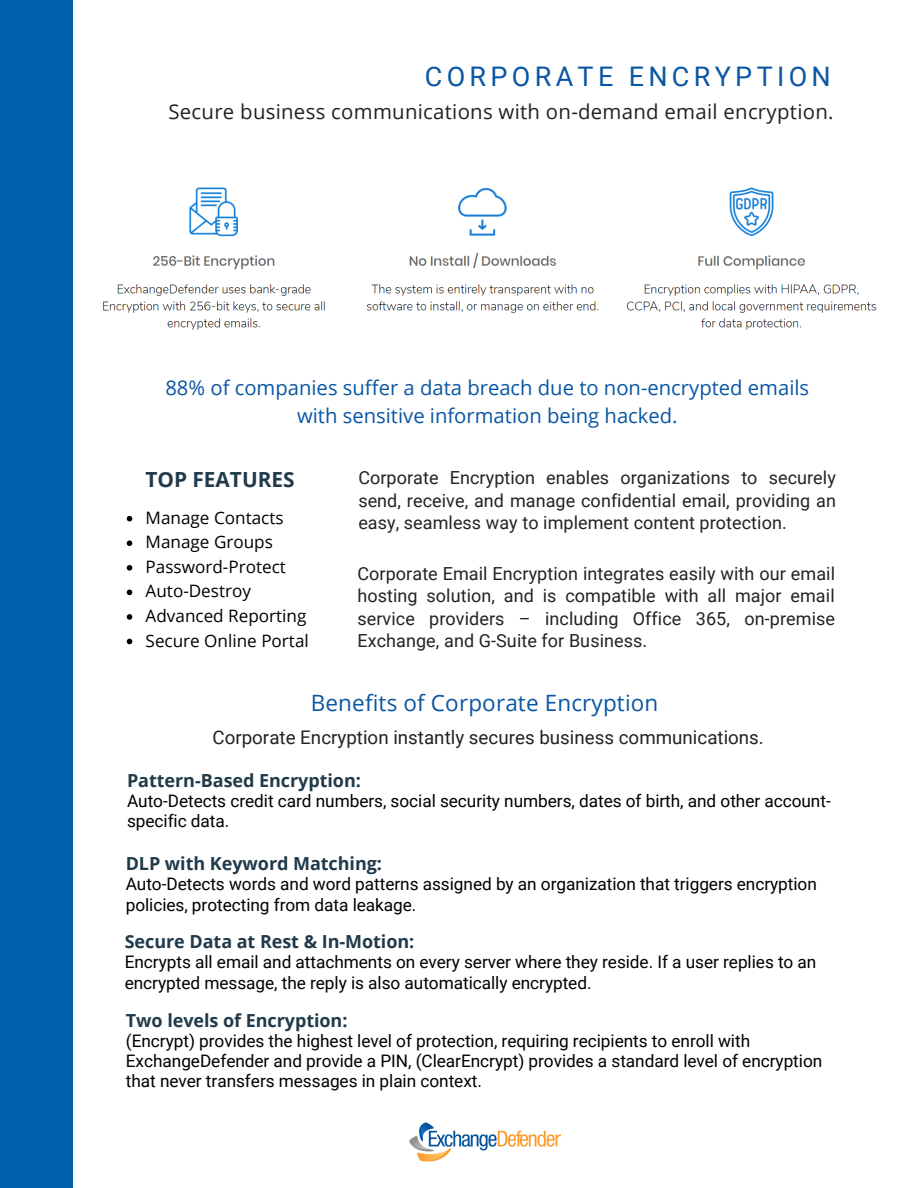
<style>
.page{position:relative;width:918px;height:1188px;background:#fff}
.page>*{position:absolute;margin:0;border:0;box-sizing:border-box;transform-origin:0 0}
.t1{font:27px "Roboto";letter-spacing:.16em;color:#0956a4}
.t2{font:22.5px "Open Sans";letter-spacing:.005em;color:#0956a4}
.t3{font:700 20.85px "Open Sans";color:#203a4b}
.t4{font:20.4px "Open Sans";letter-spacing:.015em;color:#222220}
.t5{font:20.25px/28.2px "Open Sans";color:#0956a4;text-align:center}
.t6{font:18.75px "Roboto";color:#222325}
.t7{font:18px/22.5px "Roboto";letter-spacing:.005em;color:#222325;text-align:justify}
.t8{font:700 18px "Open Sans";letter-spacing:-.005em;color:#203a4b}
.t9{font:17.25px/20.2px "Roboto";color:#000}
.t10{font:17.1px/24.6px "Open Sans";color:#000}
</style>
<div class="page">
<div style="left:0;top:0;width:73px;height:1188px;background:#0060ac"></div>
<img style="left:409px;top:1122px;width:152px;height:40px">
<img style="left:103px;top:187px;width:774px;height:143px">
<svg style="left:127px;top:516px;width:5px;height:5px"></svg>
<svg style="left:127px;top:540px;width:5px;height:6px"></svg>
<svg style="left:127px;top:565px;width:5px;height:6px"></svg>
<svg style="left:127px;top:590px;width:5px;height:5px"></svg>
<svg style="left:127px;top:614px;width:5px;height:6px"></svg>
<svg style="left:127px;top:639px;width:5px;height:5px"></svg>
<h1 class="t1" style="left:425px;top:61px;width:408px">CORPORATE ENCRYPTION</h1>
<p class="t4" style="left:168px;top:97px;width:667px">Secure business communications with on-demand email encryption.</p>
<p class="t5" style="left:165px;top:373px;width:645px">88% of companies suffer a data breach due to non-encrypted emails with sensitive information being hacked.</p>
<p class="t3" style="left:145px;top:464px;width:151px">TOP FEATURES</p>
<p class="t10" style="left:146px;top:505px;width:165px">Manage Contacts<br>Manage Groups<br>Password-Protect<br>Auto-Destroy<br>Advanced Reporting<br>Secure Online Portal</p>
<p class="t7" style="left:358px;top:467px;width:479px">Corporate Encryption enables organizations to securely send, receive, and manage confidential email, providing an easy, seamless way to implement content protection.</p>
<p class="t7" style="left:357px;top:563px;width:479px">Corporate Email Encryption integrates easily with our email hosting solution, and is compatible with all major email service providers – including Office 365, on-premise Exchange, and G-Suite for Business.</p>
<h2 class="t2" style="left:311px;top:687px;width:349px">Benefits of Corporate Encryption</h2>
<p class="t6" style="left:212px;top:727px;width:553px">Corporate Encryption instantly secures business communications.</p>
<p class="t8" style="left:127px;top:768px;width:235px">Pattern-Based Encryption:</p>
<p class="t9" style="left:127px;top:791px;width:705px">Auto-Detects credit card numbers, social security numbers, dates of birth, and other account&shy;specific data.</p>
<p class="t8" style="left:126px;top:851px;width:258px">DLP with Keyword Matching:</p>
<p class="t9" style="left:126px;top:874px;width:693px">Auto-Detects words and word patterns assigned by an organization that triggers encryption policies, protecting from data leakage.</p>
<p class="t8" style="left:125px;top:929px;width:291px">Secure Data at Rest &amp; In-Motion:</p>
<p class="t9" style="left:125px;top:952px;width:693px">Encrypts all email and attachments on every server where they reside. If a user replies to an encrypted message, the reply is also automatically encrypted.</p>
<p class="t8" style="left:126px;top:1007px;width:223px">Two levels of Encryption:</p>
<p class="t9" style="left:126px;top:1031px;width:698px">(Encrypt) provides the highest level of protection, requiring recipients to enroll with<br>ExchangeDefender and provide a PIN, (ClearEncrypt) provides a standard level of encryption that never transfers messages in plain context.</p>
</div>
